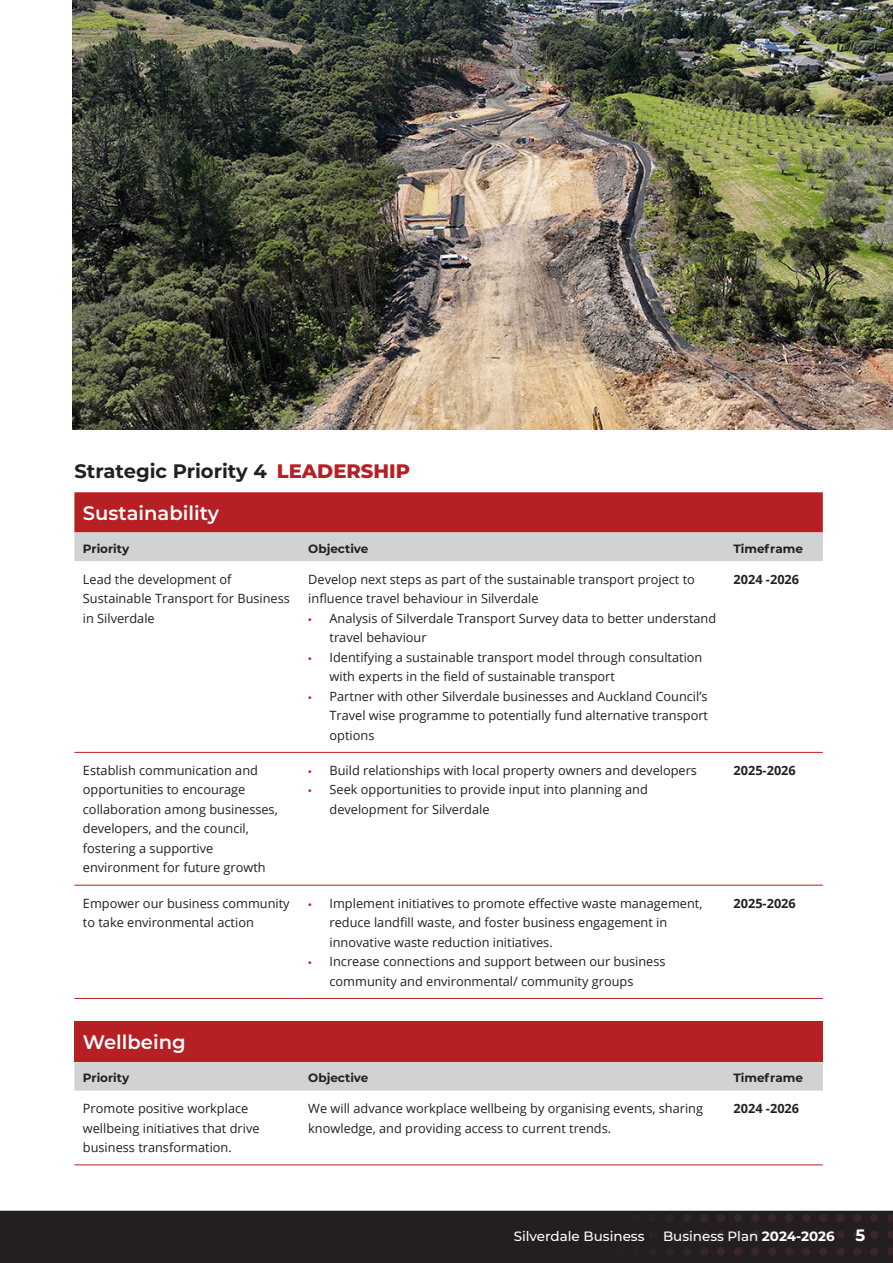
<style>
.page{position:relative;width:893px;height:1263px;background:#fff}
.page>*{position:absolute;margin:0;border:0;box-sizing:border-box;transform-origin:0 0}
.Heading{font:700 19.5px "Montserrat";color:#231f20}
.Heading_table{font:600 19.5px "Montserrat";color:#fff}
.t1{font:700 16.5px "Montserrat";color:#fff}
.t2{font:500 13.5px "Montserrat";color:#fff}
.Body{font:12.75px/19.5px "Open Sans";color:#231f20}
.Body-2{font:700 12.75px "Open Sans";color:#231f20}
.suhead_table{font:700 12px "Montserrat";color:#231f20}
.s1{font-weight:800;color:#b62024}
.s2{font-family:"Myriad Pro";color:#b62024}
.s3{color:#231f20}
.s4{font-weight:700}
</style>
<div class="page">
<svg style="left:74px;top:492px;width:749px;height:69px;background:#c16b6e"></svg>
<hr style="left:74px;top:752px;width:226px;height:1px;background:#b62024">
<hr style="left:300px;top:752px;width:425px;height:1px;background:#b62024">
<hr style="left:725px;top:752px;width:98px;height:1px;background:#b62024">
<hr style="left:74px;top:885px;width:226px;height:1px;background:#b62024">
<hr style="left:300px;top:885px;width:425px;height:1px;background:#b62024">
<hr style="left:725px;top:885px;width:98px;height:1px;background:#b62024">
<hr style="left:74px;top:998px;width:226px;height:1px;background:#b62024">
<hr style="left:300px;top:998px;width:425px;height:1px;background:#b62024">
<hr style="left:725px;top:998px;width:98px;height:1px;background:#b62024">
<div style="left:74px;top:1022px;width:749px;height:40px;background:#b62024"></div>
<div style="left:74px;top:1062px;width:749px;height:28px;background:#d1d2d4"></div>
<hr style="left:74px;top:1164px;width:226px;height:1px;background:#b62024">
<hr style="left:300px;top:1164px;width:425px;height:1px;background:#b62024">
<hr style="left:725px;top:1164px;width:98px;height:1px;background:#b62024">
<img style="left:72px;top:0;width:821px;height:429px">
<div style="left:0;top:1210px;width:893px;height:53px;background:#231f20"></div>
<svg style="left:585px;top:1212px;width:308px;height:51px;background:#262020"></svg>
<p class="Heading" style="left:74px;top:457px;width:337px">Strategic Priority 4 <span class="s1">LEADERSHIP</span></p>
<p class="Heading_table" style="left:83px;top:499px;width:138px">Sustainability</p>
<p class="suhead_table" style="left:83px;top:540px;width:48px">Priority</p>
<p class="suhead_table" style="left:308px;top:540px;width:62px">Objective</p>
<p class="suhead_table" style="left:733px;top:540px;width:71px">Timeframe</p>
<p class="Body" style="left:83px;top:569px;width:209px">Lead the development of<br>Sustainable Transport for Business in Silverdale</p>
<p class="Body" style="left:308px;top:569px;width:388px">Develop next steps as part of the sustainable transport project to influence travel behaviour in Silverdale</p>
<p class="Body-2" style="left:733px;top:570px;width:67px">2024 -2026</p>
<p class="Body" style="left:330px;top:608px;width:388px;text-indent:-21px"><span class="s2">•</span> Analysis of Silverdale Transport Survey data to better understand travel behaviour</p>
<p class="Body" style="left:330px;top:647px;width:374px;text-indent:-21px"><span class="s2">•</span> Identifying a sustainable transport model through consultation with experts in the field of sustainable transport</p>
<p class="Body" style="left:330px;top:686px;width:380px;text-align:justify;text-indent:-21px"><span class="s2">•</span> Partner with other Silverdale businesses and Auckland Council’s Travel wise programme to potentially fund alternative transport options</p>
<p class="Body" style="left:83px;top:760px;width:196px">Establish communication and opportunities to encourage collaboration among businesses, developers, and the council, fostering a supportive environment for future growth</p>
<p class="Body" style="left:308px;top:760px;width:390px"><span class="s2">•</span> Build relationships with local property owners and developers</p>
<p class="Body" style="left:330px;top:780px;width:320px;text-indent:-21px"><span class="s2">•</span> Seek opportunities to provide input into planning and development for Silverdale</p>
<p class="Body" style="left:83px;top:893px;width:208px">Empower our business community to take environmental action</p>
<p class="Body" style="left:330px;top:893px;width:374px;text-indent:-21px"><span class="s2">•</span> Implement initiatives to promote effective waste management, reduce landfill waste, and foster business engagement in innovative waste reduction initiatives.</p>
<p class="Body" style="left:330px;top:951px;width:338px;text-indent:-21px"><span class="s2">•</span> Increase connections and support between our business community and environmental/ community groups</p>
<p class="Body-2" style="left:733px;top:761px;width:64px">2025-2026</p>
<p class="Body-2" style="left:733px;top:894px;width:64px">2025-2026</p>
<p class="Heading_table" style="left:83px;top:1028px;width:104px">Wellbeing</p>
<p class="suhead_table" style="left:83px;top:1069px;width:48px">Priority</p>
<p class="suhead_table" style="left:308px;top:1069px;width:62px">Objective</p>
<p class="suhead_table" style="left:733px;top:1069px;width:71px">Timeframe</p>
<p class="Body" style="left:83px;top:1098px;width:178px">Promote positive workplace wellbeing initiatives that drive business transformation.</p>
<p class="Body" style="left:308px;top:1098px;width:396px">We will advance workplace wellbeing by organising events, sharing knowledge, and providing access to current trends.</p>
<p class="Body-2" style="left:733px;top:1099px;width:67px">2024 -2026</p>
<p class="t2" style="left:514px;top:1227px;width:323px">Silverdale Business <span class="s3">|</span> Business Plan <span class="s4">2024-2026</span></p>
<p class="t1" style="left:856px;top:1223px;width:11px">5</p>
</div>
